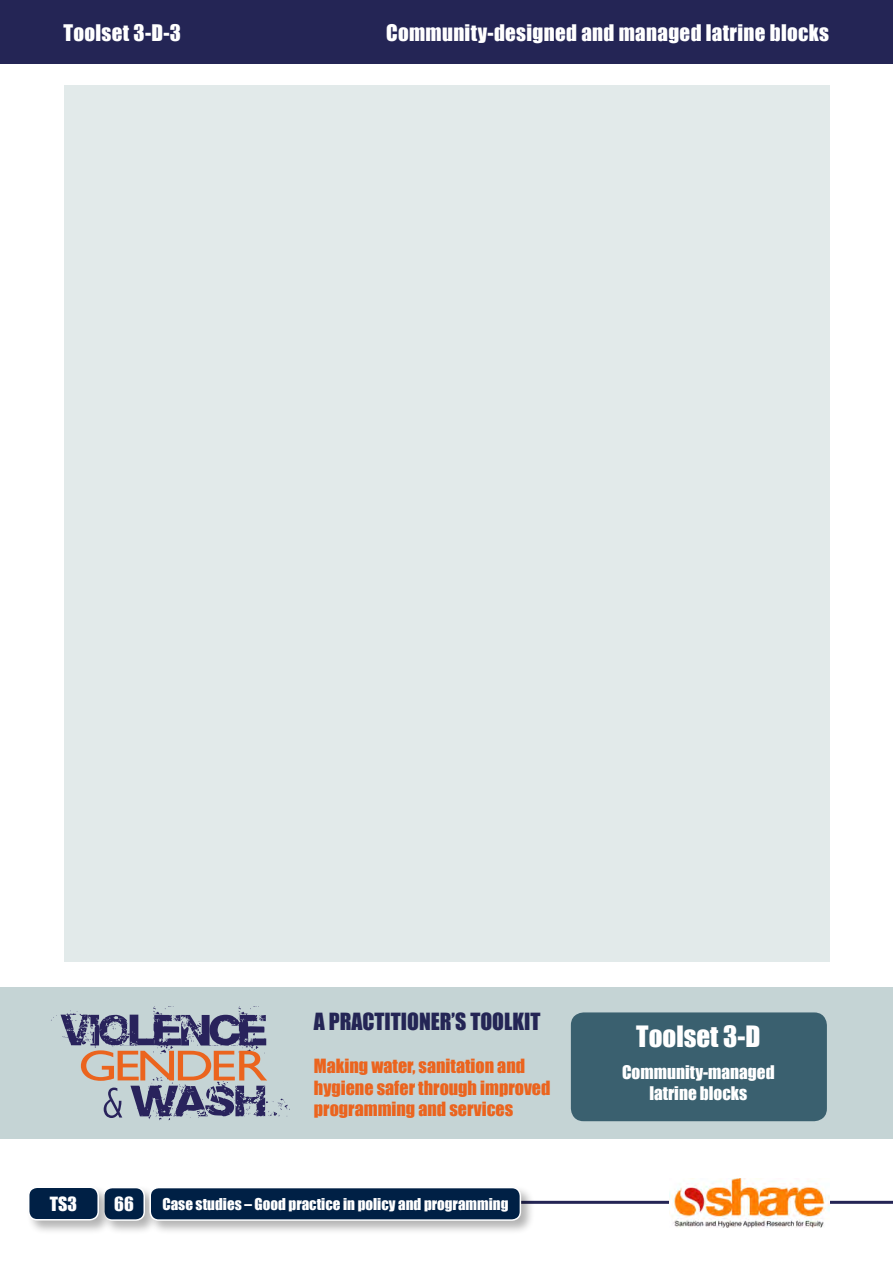
<style>
.page{position:relative;width:893px;height:1263px;background:#fff}
.page>*{position:absolute;margin:0;border:0;box-sizing:border-box;transform-origin:0 0}
.t1{font:43.5px "Gill Sans";letter-spacing:-.075em;color:#eb641e;scale:1.22 1}
.t2{font:27px "Impact";color:#fff}
.t3{font:21.75px "Impact";color:#242555}
.t4{font:21px "Impact";letter-spacing:.015em;color:#fff}
.t5{font:18px/21.6px "Impact";color:#eb641e}
.t6{font:18px "Impact";color:#fff}
.t7{font:17.25px/20.7px "Impact";color:#fff;text-align:center}
.t8{font:15px "Impact";color:#fff}
</style>
<div class="page">
<hr style="left:167px;top:1201px;width:726px;height:3px;background:#242555">
<div style="left:0;top:0;width:893px;height:64px;background:#242555"></div>
<img style="left:669px;top:1178px;width:160px;height:49px">
<div style="left:101px;top:1185px;width:58px;height:50px;background:#000;opacity:.3"></div>
<div style="left:104px;top:1187px;width:40px;height:33px;background:#002045;border-radius:9px"></div>
<div style="left:103px;top:1187px;width:42px;height:34px;border:2px solid #fff;border-radius:9px"></div>
<div style="left:26px;top:1184px;width:87px;height:51px;background:#000;opacity:.3"></div>
<div style="left:29px;top:1187px;width:69px;height:33px;background:#002045;border-radius:9px"></div>
<div style="left:28px;top:1186px;width:71px;height:34px;border:2px solid #fff;border-radius:9px"></div>
<div style="left:64px;top:85px;width:765px;height:876px;background:#e2eaea"></div>
<div style="left:147px;top:1185px;width:388px;height:50px;background:#000;opacity:.3"></div>
<div style="left:150px;top:1187px;width:370px;height:33px;background:#002045;border-radius:9px"></div>
<div style="left:149px;top:1187px;width:372px;height:34px;border:2px solid #fff;border-radius:9px"></div>
<div style="left:0;top:987px;width:893px;height:151px;background:#c5d4d5"></div>
<svg style="left:130px;top:1077px;width:158px;height:43px"></svg>
<svg style="left:51px;top:1006px;width:215px;height:48px"></svg>
<svg style="left:104px;top:1087px;width:18px;height:31px"></svg>
<div style="left:571px;top:1012px;width:256px;height:109px;background:#3a606f;border-radius:13px"></div>
<p class="t4" style="left:63px;top:17px;width:119px">Toolset 3-D-3</p>
<p class="t4" style="left:386px;top:17px;width:445px">Community-designed and managed latrine blocks</p>
<h1 class="t1" style="left:78px;top:1040px;width:156px">GENDER</h1>
<p class="t3" style="left:314px;top:1004px;width:228px">A PRACTITIONER’S TOOLKIT</p>
<p class="t5" style="left:314px;top:1055px;width:238px">Making water, sanitation and hygiene safer through improved programming and services</p>
<p class="t6" style="left:50px;top:1189px;width:29px">TS3</p>
<p class="t6" style="left:114px;top:1190px;width:21px">66</p>
<p class="t8" style="left:162px;top:1193px;width:348px">Case studies – Good practice in policy and programming</p>
<h2 class="t2" style="left:636px;top:1015px;width:126px">Toolset 3-D</h2>
<p class="t7" style="left:622px;top:1061px;width:154px">Community-managed latrine blocks</p>
</div>
